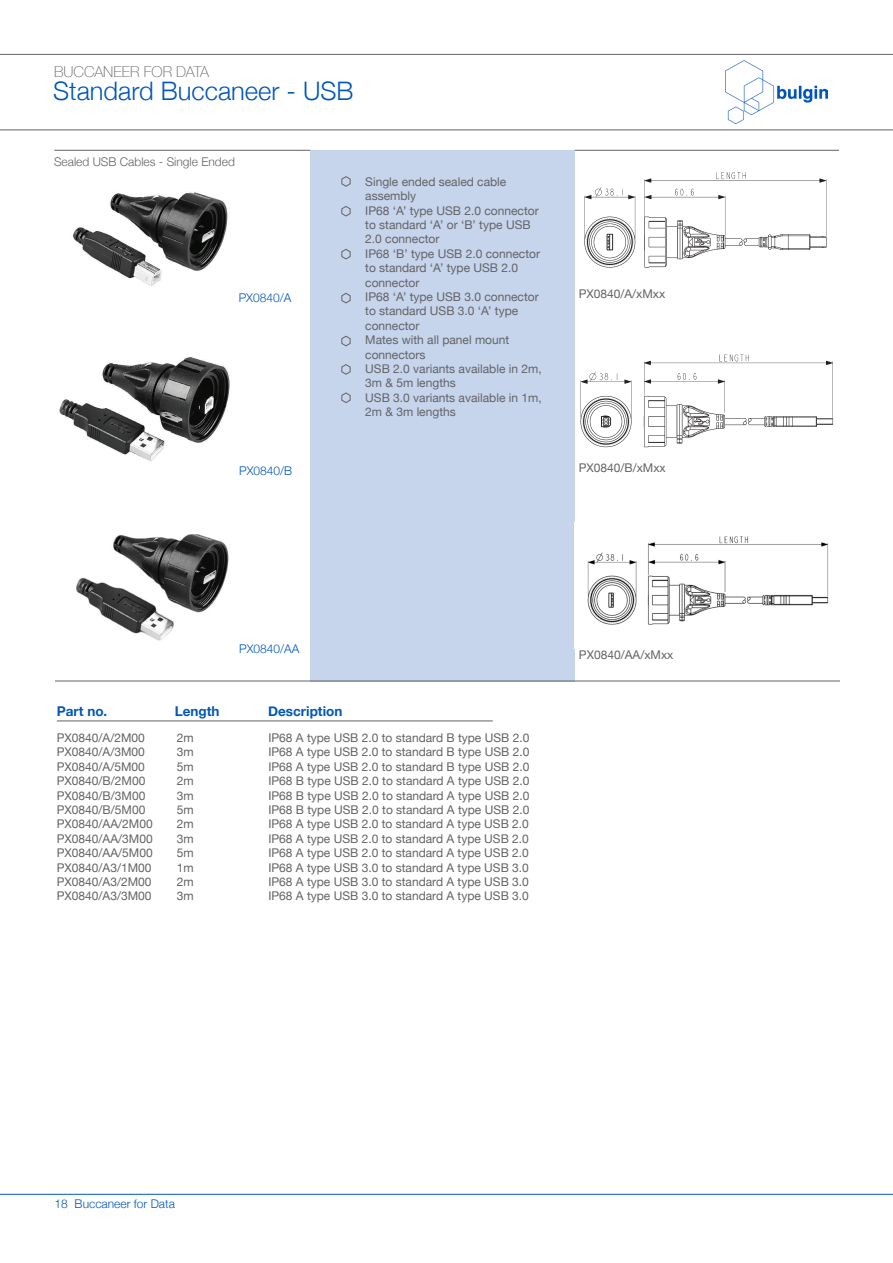
<style>
.page{position:relative;width:893px;height:1263px;background:#fff}
.page>*{position:absolute;margin:0;border:0;box-sizing:border-box;transform-origin:0 0}
.t1{font:300 25.5px "Helvetica Neue";color:#0057b8}
.t2{font:100 15px "Helvetica Neue";color:#636366}
.t3{font:700 13.5px "Helvetica Neue";color:#0057b8}
.t4{font:12px/14.4px "Helvetica Neue";color:#636366}
.t5{font:300 12px "Helvetica Neue";color:#0057b8}
.t6{font:300 12px "Helvetica Neue";color:#636366}
</style>
<div class="page">
<hr style="left:0;top:1194px;width:893px;height:1px;background:#0057b8">
<img style="left:726px;top:61px;width:101px;height:63px">
<hr style="left:0;top:54px;width:893px;height:1px;background:#636366">
<hr style="left:0;top:129px;width:893px;height:1px;background:#636366">
<img style="left:59px;top:357px;width:171px;height:104px">
<img style="left:54px;top:149px;width:202px;height:137px">
<div style="left:310px;top:150px;width:265px;height:531px;background:#c6d4ec"></div>
<hr style="left:575px;top:150px;width:264px;height:1px;background:#636366">
<hr style="left:55px;top:681px;width:785px;height:1px;background:#636366">
<hr style="left:54px;top:150px;width:256px;height:1px;background:#636366">
<hr style="left:57px;top:720px;width:436px;height:1px;background:#636366">
<img style="left:584px;top:172px;width:243px;height:96px">
<img style="left:580px;top:354px;width:254px;height:94px">
<img style="left:587px;top:536px;width:242px;height:89px">
<img style="left:76px;top:534px;width:153px;height:107px">
<svg style="left:341px;top:206px;width:10px;height:11px"></svg>
<svg style="left:341px;top:249px;width:10px;height:11px"></svg>
<svg style="left:341px;top:293px;width:10px;height:11px"></svg>
<svg style="left:341px;top:176px;width:10px;height:11px"></svg>
<svg style="left:341px;top:335px;width:10px;height:12px"></svg>
<svg style="left:341px;top:364px;width:10px;height:11px"></svg>
<svg style="left:341px;top:392px;width:10px;height:11px"></svg>
<p class="t2" style="left:54px;top:60px;width:157px">BUCCANEER FOR DATA</p>
<p class="t1" style="left:53px;top:71px;width:302px">Standard Buccaneer - USB</p>
<p class="t6" style="left:54px;top:152px;width:182px">Sealed USB Cables - Single Ended</p>
<p class="t5" style="left:239px;top:288px;width:54px">PX0840/A</p>
<p class="t5" style="left:239px;top:461px;width:55px">PX0840/B</p>
<p class="t4" style="left:365px;top:175px;width:143px">Single ended sealed cable assembly</p>
<p class="t4" style="left:365px;top:204px;width:175px">IP68 ‘A’ type USB 2.0 connector to standard ‘A’ or ‘B’ type USB<br>2.0 connector</p>
<p class="t4" style="left:365px;top:247px;width:176px">IP68 ‘B’ type USB 2.0 connector to standard ‘A’ type USB 2.0 connector</p>
<p class="t4" style="left:365px;top:290px;width:175px">IP68 ‘A’ type USB 3.0 connector to standard USB 3.0 ‘A’ type connector</p>
<p class="t4" style="left:365px;top:333px;width:146px">Mates with all panel mount connectors</p>
<p class="t4" style="left:365px;top:362px;width:178px">USB 2.0 variants available in 2m,<br>3m &amp; 5m lengths</p>
<p class="t4" style="left:365px;top:391px;width:178px">USB 3.0 variants available in 1m,<br>2m &amp; 3m lengths</p>
<p class="t4" style="left:579px;top:288px;width:88px">PX0840/A/xMxx</p>
<p class="t4" style="left:579px;top:461px;width:89px">PX0840/B/xMxx</p>
<p class="t5" style="left:239px;top:639px;width:62px">PX0840/AA</p>
<p class="t3" style="left:57px;top:701px;width:52px">Part no.</p>
<p class="t3" style="left:175px;top:701px;width:46px">Length</p>
<p class="t3" style="left:268px;top:701px;width:76px">Description</p>
<p class="t4" style="left:57px;top:731px;width:90px">PX0840/A/2M00</p>
<p class="t4" style="left:57px;top:745px;width:90px">PX0840/A/3M00</p>
<p class="t4" style="left:57px;top:760px;width:90px">PX0840/A/5M00</p>
<p class="t4" style="left:57px;top:774px;width:90px">PX0840/B/2M00</p>
<p class="t4" style="left:57px;top:789px;width:90px">PX0840/B/3M00</p>
<p class="t4" style="left:57px;top:803px;width:90px">PX0840/B/5M00</p>
<p class="t4" style="left:57px;top:817px;width:97px">PX0840/AA/2M00</p>
<p class="t4" style="left:57px;top:832px;width:97px">PX0840/AA/3M00</p>
<p class="t4" style="left:57px;top:846px;width:97px">PX0840/AA/5M00</p>
<p class="t4" style="left:57px;top:861px;width:96px">PX0840/A3/1M00</p>
<p class="t4" style="left:57px;top:875px;width:96px">PX0840/A3/2M00</p>
<p class="t4" style="left:57px;top:889px;width:96px">PX0840/A3/3M00</p>
<p class="t4" style="left:268px;top:731px;width:262px">IP68 A type USB 2.0 to standard B type USB 2.0</p>
<p class="t4" style="left:268px;top:745px;width:262px">IP68 A type USB 2.0 to standard B type USB 2.0</p>
<p class="t4" style="left:268px;top:760px;width:262px">IP68 A type USB 2.0 to standard B type USB 2.0</p>
<p class="t4" style="left:268px;top:774px;width:262px">IP68 B type USB 2.0 to standard A type USB 2.0</p>
<p class="t4" style="left:268px;top:789px;width:262px">IP68 B type USB 2.0 to standard A type USB 2.0</p>
<p class="t4" style="left:268px;top:803px;width:262px">IP68 B type USB 2.0 to standard A type USB 2.0</p>
<p class="t4" style="left:268px;top:817px;width:262px">IP68 A type USB 2.0 to standard A type USB 2.0</p>
<p class="t4" style="left:268px;top:832px;width:262px">IP68 A type USB 2.0 to standard A type USB 2.0</p>
<p class="t4" style="left:268px;top:846px;width:262px">IP68 A type USB 2.0 to standard A type USB 2.0</p>
<p class="t4" style="left:268px;top:861px;width:262px">IP68 A type USB 3.0 to standard A type USB 3.0</p>
<p class="t4" style="left:268px;top:875px;width:262px">IP68 A type USB 3.0 to standard A type USB 3.0</p>
<p class="t4" style="left:268px;top:889px;width:262px">IP68 A type USB 3.0 to standard A type USB 3.0</p>
<p class="t4" style="left:177px;top:731px;width:18px">2m</p>
<p class="t4" style="left:177px;top:745px;width:18px">3m</p>
<p class="t4" style="left:177px;top:760px;width:18px">5m</p>
<p class="t4" style="left:177px;top:774px;width:18px">2m</p>
<p class="t4" style="left:177px;top:789px;width:18px">3m</p>
<p class="t4" style="left:177px;top:803px;width:18px">5m</p>
<p class="t4" style="left:177px;top:817px;width:18px">2m</p>
<p class="t4" style="left:177px;top:832px;width:18px">3m</p>
<p class="t4" style="left:177px;top:846px;width:18px">5m</p>
<p class="t4" style="left:177px;top:861px;width:18px">1m</p>
<p class="t4" style="left:177px;top:875px;width:18px">2m</p>
<p class="t4" style="left:177px;top:889px;width:18px">3m</p>
<p class="t4" style="left:579px;top:648px;width:96px">PX0840/AA/xMxx</p>
<p class="t5" style="left:55px;top:1194px;width:122px">18 Buccaneer for Data</p>
</div>
